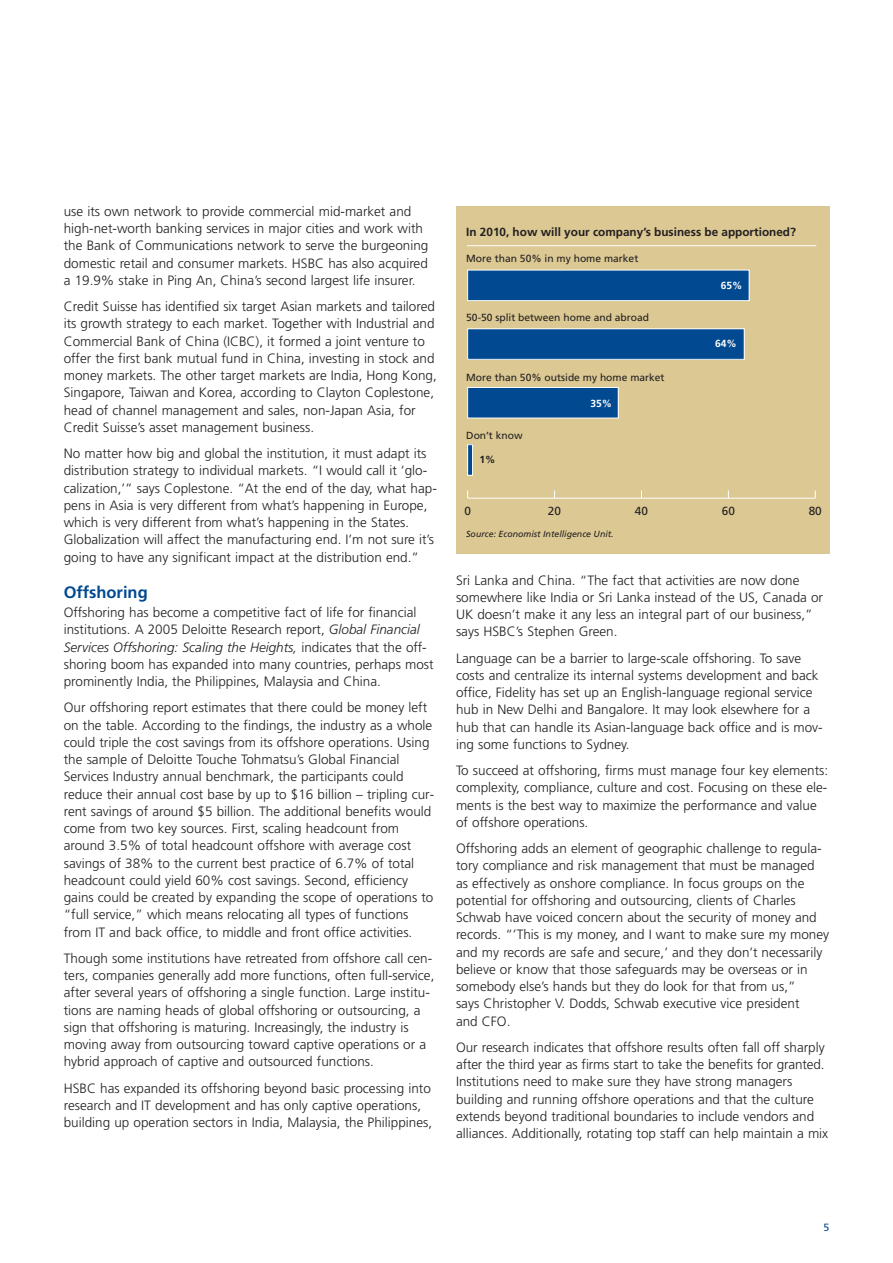
<style>
.page{position:relative;width:893px;height:1263px;background:#fff}
.page>*{position:absolute;margin:0;border:0;box-sizing:border-box;transform-origin:0 0}
.t1{font:700 16.5px "Frutiger";color:#014990}
.t2{font:300 13.5px/17.2px "Frutiger";color:#231f20}
.t3{font:700 11.7px "Frutiger";color:#231f20}
.t4{font:11.7px "Frutiger";color:#231f20}
.t5{font:10.5px "Frutiger";color:#014990}
.t6{font:10.35px "Frutiger";color:#231f20}
.t7{font:700 10.35px "Frutiger";color:#fff}
.t8{font:700 10.35px "Frutiger";color:#231f20}
.t9{font:italic 8.85px "Frutiger";color:#231f20}
.s1{font-style:italic}
</style>
<div class="page">
<div style="left:456px;top:206px;width:373px;height:348px;background:#dbc893"></div>
<hr style="left:467px;top:245px;width:349px;height:1px;background:#fff">
<hr style="left:468px;top:498px;width:347px;height:1px;background:#fff">
<div style="left:468px;top:270px;width:281px;height:31px;background:#014990"></div>
<div style="left:467px;top:270px;width:282px;height:31px;border:1px solid #fff"></div>
<div style="left:468px;top:329px;width:276px;height:30px;background:#014990"></div>
<div style="left:467px;top:328px;width:278px;height:32px;border:1px solid #fff"></div>
<div style="left:468px;top:387px;width:150px;height:31px;background:#014990"></div>
<div style="left:467px;top:387px;width:152px;height:31px;border:1px solid #fff"></div>
<div style="left:468px;top:445px;width:5px;height:30px;background:#014990"></div>
<div style="left:467px;top:444px;width:6px;height:32px;border:1px solid #fff"></div>
<p class="t2" style="left:64px;top:204px;width:366px">use its own network to provide commercial mid-market and high-net-worth banking services in major cities and work with the Bank of Communications network to serve the burgeoning domestic retail and consumer markets. HSBC has also acquired a 19.9% stake in Ping An, China’s second largest life insurer.</p>
<p class="t2" style="left:64px;top:299px;width:374px">Credit Suisse has identified six target Asian markets and tailored its growth strategy to each market. Together with Industrial and Commercial Bank of China (ICBC), it formed a joint venture to offer the first bank mutual fund in China, investing in stock and money markets. The other target markets are India, Hong Kong, Singapore, Taiwan and Korea, according to Clayton Coplestone, head of channel management and sales, non-Japan Asia, for Credit Suisse’s asset management business.</p>
<p class="t2" style="left:64px;top:446px;width:375px">No matter how big and global the institution, it must adapt its distribution strategy to individual markets. “I would call it ‘glo&shy;calization,’” says Coplestone. “At the end of the day, what hap&shy;pens in Asia is very different from what’s happening in Europe, which is very different from what’s happening in the States.<br>Globalization will affect the manufacturing end. I’m not sure it’s going to have any significant impact at the distribution end.”</p>
<p class="t1" style="left:64px;top:586px;width:86px">Offshoring</p>
<p class="t2" style="left:64px;top:605px;width:371px">Offshoring has become a competitive fact of life for financial institutions. A 2005 Deloitte Research report, <span class="s1">Global Financial Services Offshoring: Scaling the Heights,</span> indicates that the off&shy;shoring boom has expanded into many countries, perhaps most prominently India, the Philippines, Malaysia and China.</p>
<p class="t2" style="left:64px;top:700px;width:372px">Our offshoring report estimates that there could be money left on the table. According to the findings, the industry as a whole could triple the cost savings from its offshore operations. Using the sample of Deloitte Touche Tohmatsu’s Global Financial Services Industry annual benchmark, the participants could reduce their annual cost base by up to $16 billion – tripling cur&shy;rent savings of around $5 billion. The additional benefits would come from two key sources. First, scaling headcount from around 3.5% of total headcount offshore with average cost savings of 38% to the current best practice of 6.7% of total headcount could yield 60% cost savings. Second, efficiency gains could be created by expanding the scope of operations to “full service,” which means relocating all types of functions from IT and back office, to middle and front office activities.</p>
<p class="t2" style="left:64px;top:950px;width:372px">Though some institutions have retreated from offshore call cen&shy;ters, companies generally add more functions, often full-service, after several years of offshoring a single function. Large institu&shy;tions are naming heads of global offshoring or outsourcing, a sign that offshoring is maturing. Increasingly, the industry is moving away from outsourcing toward captive operations or a hybrid approach of captive and outsourced functions.</p>
<p class="t2" style="left:64px;top:1080px;width:370px">HSBC has expanded its offshoring beyond basic processing into research and IT development and has only captive operations, building up operation sectors in India, Malaysia, the Philippines,</p>
<p class="t3" style="left:466px;top:227px;width:331px">In 2010, how will your company’s business be apportioned?</p>
<p class="t6" style="left:466px;top:254px;width:174px">More than 50% in my home market</p>
<p class="t6" style="left:466px;top:313px;width:184px">50-50 split between home and abroad</p>
<p class="t6" style="left:466px;top:373px;width:200px">More than 50% outside my home market</p>
<p class="t6" style="left:466px;top:431px;width:58px">Don’t know</p>
<p class="t8" style="left:485px;top:455px;width:12px">%</p>
<p class="t7" style="left:590px;top:399px;width:23px">35%</p>
<p class="t7" style="left:721px;top:281px;width:23px">65%</p>
<p class="t7" style="left:715px;top:339px;width:23px">64%</p>
<p class="t4" style="left:464px;top:506px;width:8px">0</p>
<p class="t4" style="left:548px;top:506px;width:15px">20</p>
<p class="t4" style="left:635px;top:506px;width:15px">40</p>
<p class="t4" style="left:722px;top:506px;width:15px">60</p>
<p class="t4" style="left:809px;top:506px;width:15px">80</p>
<p class="t9" style="left:466px;top:530px;width:149px">Source: Economist Intelligence Unit.</p>
<p class="t2" style="left:456px;top:572px;width:368px">Sri Lanka and China. “The fact that activities are now done somewhere like India or Sri Lanka instead of the US, Canada or UK doesn’t make it any less an integral part of our business,” says HSBC’s Stephen Green.</p>
<p class="t2" style="left:456px;top:650px;width:368px">Language can be a barrier to large-scale offshoring. To save costs and centralize its internal systems development and back office, Fidelity has set up an English-language regional service hub in New Delhi and Bangalore. It may look elsewhere for a hub that can handle its Asian-language back office and is mov&shy;ing some functions to Sydney.</p>
<p class="t2" style="left:456px;top:763px;width:374px">To succeed at offshoring, firms must manage four key elements: complexity, compliance, culture and cost. Focusing on these ele&shy;ments is the best way to maximize the performance and value of offshore operations.</p>
<p class="t2" style="left:456px;top:841px;width:375px">Offshoring adds an element of geographic challenge to regula&shy;tory compliance and risk management that must be managed as effectively as onshore compliance. In focus groups on the potential for offshoring and outsourcing, clients of Charles Schwab have voiced concern about the security of money and records. “’This is my money, and I want to make sure my money and my records are safe and secure,’ and they don’t necessarily believe or know that those safeguards may be overseas or in somebody else’s hands but they do look for that from us,”<br>says Christopher V. Dodds, Schwab executive vice president<br>and CFO.</p>
<p class="t2" style="left:456px;top:1039px;width:374px">Our research indicates that offshore results often fall off sharply after the third year as firms start to take the benefits for granted.<br>Institutions need to make sure they have strong managers building and running offshore operations and that the culture extends beyond traditional boundaries to include vendors and alliances. Additionally, rotating top staff can help maintain a mix</p>
<p class="t5" style="left:823px;top:1223px;width:7px">5</p>
</div>
